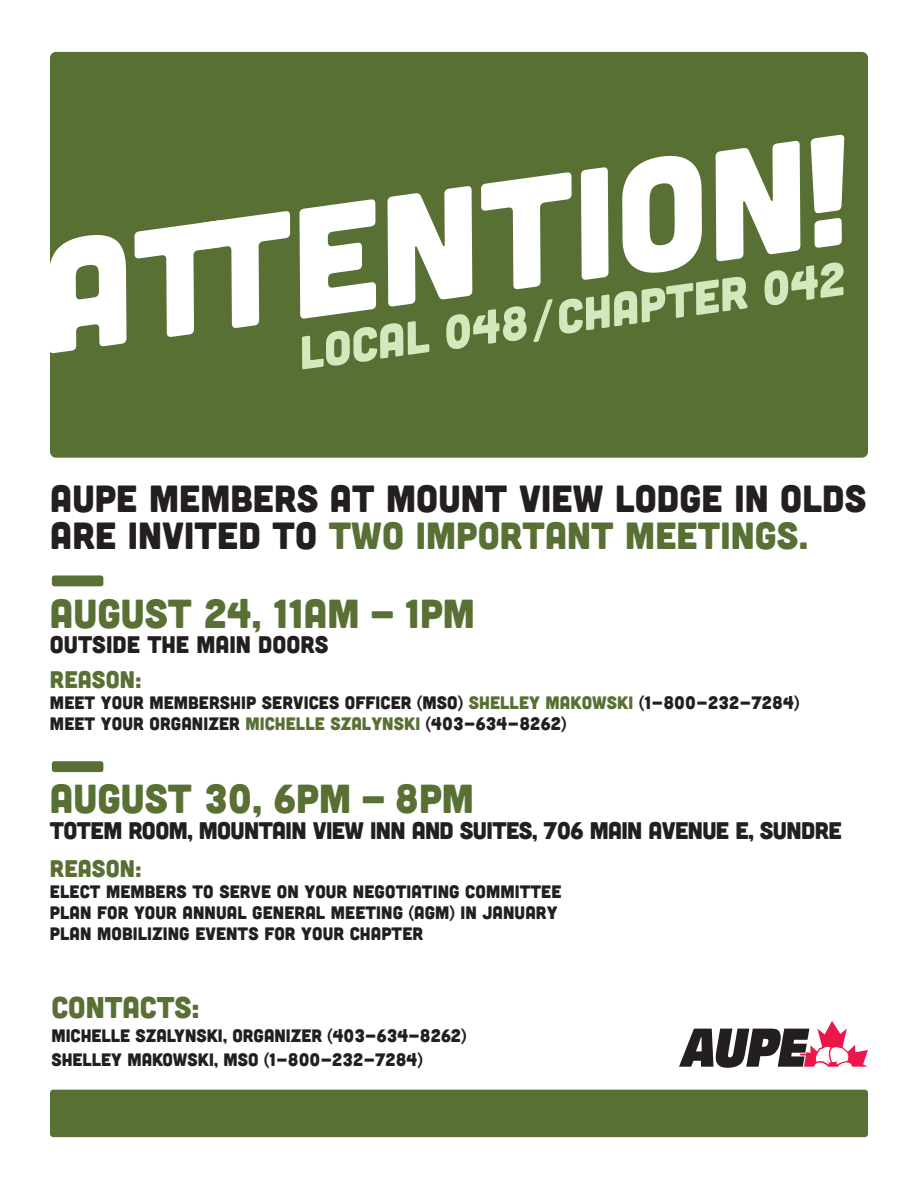
<style>
.page{position:relative;width:918px;height:1188px;background:#fff}
.page>*{position:absolute;margin:0;border:0;box-sizing:border-box;transform-origin:0 0}
.t1{font:155.55px "Cubano";color:#fff}
.t2{font:46.5px "Cubano";color:#d5e8bd}
.t3{font:40.5px "Cubano";color:#597034}
.t4{font:37.8px/36.3px "Cubano";letter-spacing:.005em;color:#231f20}
.t5{font:30px "Cubano";color:#597034}
.t6{font:24px "Cubano";letter-spacing:-.025em;color:#231f20}
.t7{font:24px "Cubano";color:#231f20}
.t8{font:24px "Cubano";letter-spacing:.005em;color:#597034}
.t9{font:18px/21px "Cubano";letter-spacing:.005em;color:#231f20}
.s1{color:#597034}
</style>
<div class="page">
<div style="left:50px;top:52px;width:818px;height:406px;background:#597034;border-radius:6px"></div>
<div style="left:50px;top:1090px;width:818px;height:47px;background:#597034;border-radius:3px"></div>
<svg style="left:679px;top:1021px;width:189px;height:47px"></svg>
<div style="left:52px;top:761px;width:51px;height:11px;background:#597034;border-radius:3px"></div>
<div style="left:52px;top:575px;width:51px;height:11px;background:#597034;border-radius:3px"></div>
<h1 class="t1" style="left:21px;top:203px;width:822px;rotate:-8deg">ATTENTION!</h1>
<h2 class="t2" style="left:294px;top:325px;width:553px;rotate:-8deg">LOCAL 048/CHAPTER 042</h2>
<h3 class="t4" style="left:50px;top:479px;width:818px">AUPE MEMBERS AT MOUNT VIEW LODGE IN OLDS<br>ARE INVITED TO <span class="s1">TWO IMPORTANT MEETINGS.</span></h3>
<h3 class="t3" style="left:50px;top:588px;width:427px">AUGUST 24, 11AM - 1PM</h3>
<h3 class="t7" style="left:50px;top:629px;width:280px">OUTSIDE THE MAIN DOORS</h3>
<h3 class="t8" style="left:50px;top:664px;width:93px">REASON:</h3>
<p class="t9" style="left:50px;top:692px;width:751px">MEET YOUR MEMBERSHIP SERVICES OFFICER (MSO) <span class="s1">SHELLEY MAKOWSKI</span> (1-800-232-7284)<br>MEET YOUR ORGANIZER <span class="s1">MICHELLE SZALYNSKI</span> (403-634-8262)</p>
<h3 class="t3" style="left:50px;top:773px;width:425px">AUGUST 30, 6PM - 8PM</h3>
<h3 class="t6" style="left:50px;top:815px;width:793px">TOTEM ROOM, MOUNTAIN VIEW INN AND SUITES, 706 MAIN AVENUE E, SUNDRE</h3>
<h3 class="t8" style="left:50px;top:853px;width:93px">REASON:</h3>
<p class="t9" style="left:50px;top:880px;width:513px">ELECT MEMBERS TO SERVE ON YOUR NEGOTIATING COMMITTEE<br>PLAN FOR YOUR ANNUAL GENERAL MEETING (AGM) IN JANUARY<br>PLAN MOBILIZING EVENTS FOR YOUR CHAPTER</p>
<h3 class="t5" style="left:51px;top:988px;width:150px">CONTACTS:</h3>
<p class="t9" style="left:51px;top:1023px;width:417px;line-height:24px">MICHELLE SZALYNSKI, ORGANIZER (403-634-8262)<br>SHELLEY MAKOWSKI, MSO (1-800-232-7284)</p>
</div>
